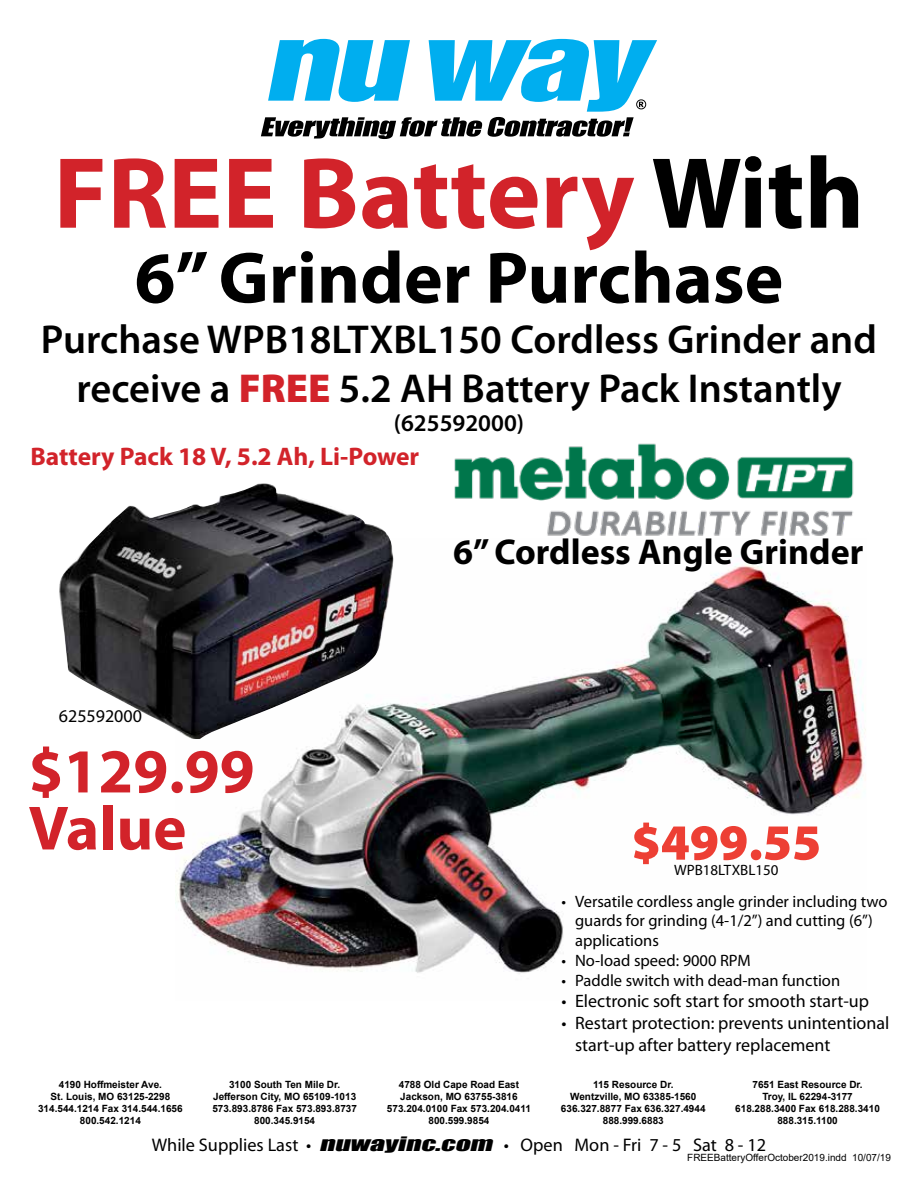
<style>
.page{position:relative;width:918px;height:1188px;background:#fff}
.page>*{position:absolute;margin:0;border:0;box-sizing:border-box;transform-origin:0 0}
.t1{font:700 102px "Myriad Pro";color:#d2232a}
.t2{font:700 73.5px "Myriad Pro";color:#000}
.t3{font:700 63px/57px "Myriad Pro";color:#d2232a}
.t4{font:900 51px "Myriad Pro";color:#ed3f34}
.t5{font:600 40.5px/48.6px "Myriad Pro";color:#000;text-align:center}
.t6{font:700 36px "Myriad Pro";color:#000}
.t7{font:700 25.5px "Myriad Pro";color:#d2232a}
.t8{font:600 24px "Myriad Pro";color:#000}
.t9{font:18.3px "Myriad Pro";color:#000}
.t10{font:18px/21.6px "Myriad Pro";color:#000}
.t11{font:16.5px/19.8px "Myriad Pro";color:#000}
.t12{font:15px "Myriad Pro";color:#000}
.t13{font:700 9.9px/12px "Arial";color:#000;text-align:center}
.t14{font:9.9px "Arial";color:#000}
.s1{color:#000}
.s2{font-weight:900;color:#d2232a}
.s3{font-family:"Impact";font-style:italic}
</style>
<div class="page">
<svg style="left:261px;top:39px;width:396px;height:100px"></svg>
<img style="left:175px;top:564px;width:691px;height:410px">
<img style="left:59px;top:483px;width:348px;height:256px">
<img style="left:454px;top:443px;width:400px;height:93px">
<h1 class="t1" style="left:54px;top:127px;width:812px">FREE Battery <span class="s1">With</span></h1>
<h2 class="t2" style="left:135px;top:230px;width:650px">6” Grinder Purchase</h2>
<h3 class="t5" style="left:41px;top:315px;width:838px">Purchase WPB18LTXBL150 Cordless Grinder and receive a <span class="s2">FREE</span> 5.2 AH Battery Pack Instantly</h3>
<h3 class="t8" style="left:394px;top:408px;width:132px">(625592000)</h3>
<h3 class="t7" style="left:30px;top:440px;width:390px">Battery Pack 18 V, 5.2 Ah, Li-Power</h3>
<h3 class="t6" style="left:453px;top:529px;width:412px">6” Cordless Angle Grinder</h3>
<h3 class="t10" style="left:59px;top:705px;width:85px">625592000</h3>
<h3 class="t3" style="left:28px;top:741px;width:228px">$129.99<br>Value</h3>
<h3 class="t4" style="left:631px;top:808px;width:191px">$499.55</h3>
<h3 class="t12" style="left:674px;top:860px;width:106px">WPB18LTXBL150</h3>
<h3 class="t11" style="left:575px;top:891px;width:314px;text-indent:-13px">• Versatile cordless angle grinder including two guards for grinding (4-1/2”) and cutting (6”) applications</h3>
<h3 class="t11" style="left:562px;top:950px;width:191px">• No-load speed: 9000 RPM</h3>
<h3 class="t11" style="left:562px;top:970px;width:280px">• Paddle switch with dead-man function</h3>
<h3 class="t10" style="left:562px;top:990px;width:309px">• Electronic soft start for smooth start-up</h3>
<h3 class="t10" style="left:575px;top:1012px;width:316px;text-indent:-14px">• Restart protection: prevents unintentional start-up after battery replacement</h3>
<p class="t13" style="left:38px;top:1078px;width:146px">4190 Hoffmeister Ave.<br>St. Louis, MO 63125-2298<br>314.544.1214 Fax 314.544.1656<br>800.542.1214</p>
<p class="t13" style="left:212px;top:1079px;width:146px">3100 South Ten Mile Dr.<br>Jefferson City, MO 65109-1013<br>573.893.8786 Fax 573.893.8737<br>800.345.9154</p>
<p class="t13" style="left:387px;top:1079px;width:146px">4788 Old Cape Road East<br>Jackson, MO 63755-3816<br>573.204.0100 Fax 573.204.0411<br>800.599.9854</p>
<p class="t13" style="left:561px;top:1079px;width:146px">115 Resource Dr.<br>Wentzville, MO 63385-1560<br>636.327.8877 Fax 636.327.4944<br>888.999.6883</p>
<p class="t13" style="left:735px;top:1079px;width:146px">7651 East Resource Dr.<br>Troy, IL 62294-3177<br>618.288.3400 Fax 618.288.3410<br>888.315.1100</p>
<h3 class="t9" style="left:152px;top:1134px;width:616px">While Supplies Last • <span class="s3">NUWAYINC.COM</span> • Open Mon - Fri 7 - 5 Sat 8 - 12</h3>
<p class="t14" style="left:687px;top:1151px;width:205px">FREEBatteryOfferOctober2019.indd 10/07/19</p>
</div>
